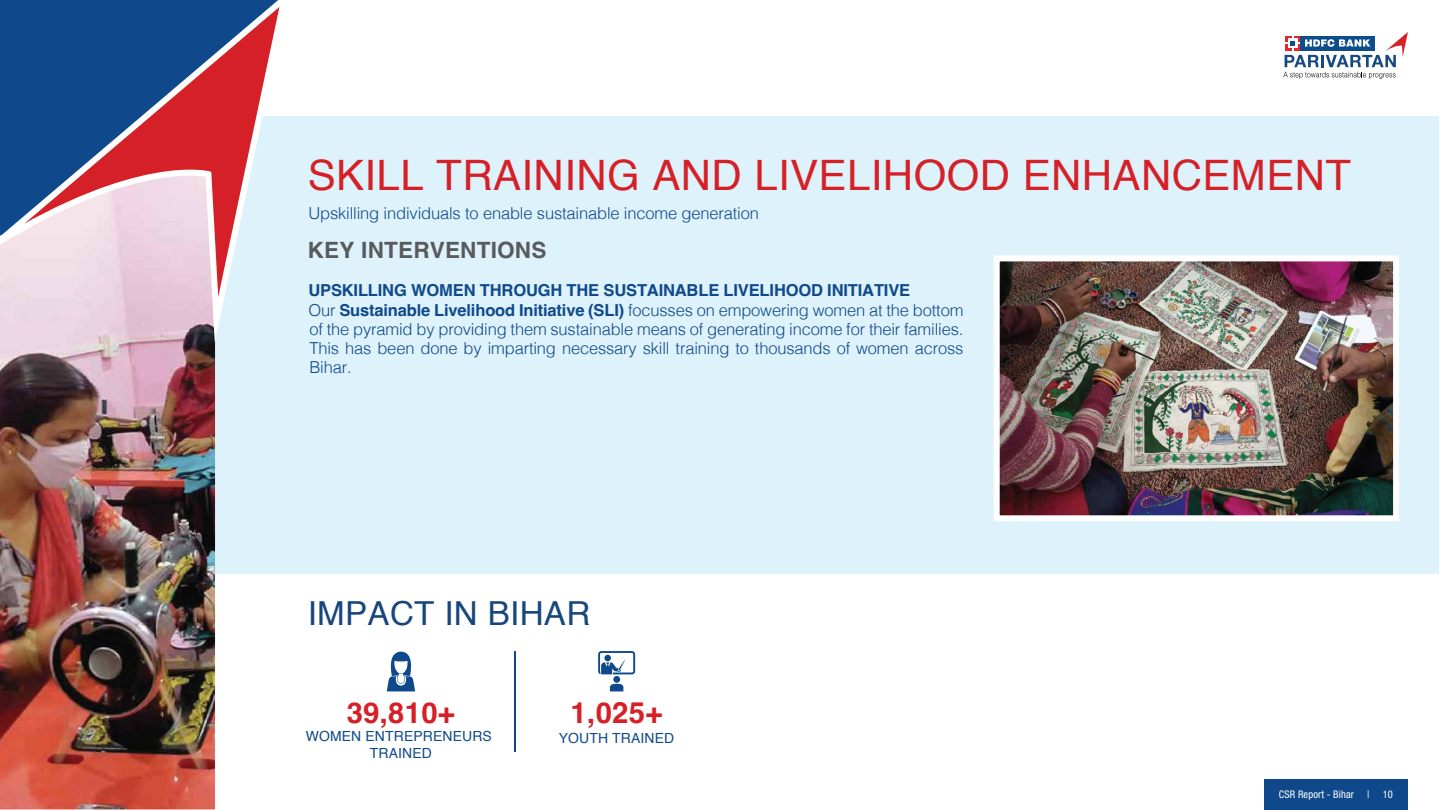
<style>
.page{position:relative;width:1440px;height:810px;background:#fff}
.page>*{position:absolute;margin:0;border:0;box-sizing:border-box;transform-origin:0 0}
.t1{font:41.92px "Helvetica";letter-spacing:.01em;color:#d62027}
.t2{font:33.08px "Helvetica";letter-spacing:.01em;color:#17467c}
.t3{font:700 29.25px "Helvetica";letter-spacing:.01em;color:#d62027}
.t4{font:700 22.5px "Helvetica";letter-spacing:.01em;color:#585a5b}
.t5{font:300 16.5px/19.4px "Helvetica";letter-spacing:-.01em;color:#10498b}
.t6{font:13.95px/18px "Helvetica";letter-spacing:.01em;color:#10498b;text-align:center}
.t7{font:condensed 10.5px "Helvetica Neue LT Std";letter-spacing:.01em;color:#fff}
.s1{font-weight:700}
</style>
<div class="page">
<div style="left:199px;top:116px;width:1240px;height:457px;background:#def2fb"></div>
<img style="left:0;top:327px;width:286px;height:482px">
<hr style="left:514px;top:651px;width:1px;height:100px;background:#10498b">
<svg style="left:387px;top:651px;width:28px;height:40px"></svg>
<div style="left:613px;top:676px;width:7px;height:7px;background:#10498b;border-radius:50%"></div>
<svg style="left:598px;top:651px;width:37px;height:23px"></svg>
<svg style="left:610px;top:684px;width:13px;height:7px"></svg>
<img style="left:1001px;top:262px;width:391px;height:252px">
<div style="left:994px;top:255px;width:405px;height:266px;border:6px solid #fff"></div>
<svg style="left:1283px;top:32px;width:125px;height:47px"></svg>
<div style="left:1264px;top:779px;width:144px;height:31px;background:#10498b"></div>
<svg style="left:0;top:0;width:280px;height:327px;background:#9887a5"></svg>
<h1 class="t1" style="left:308px;top:143px;width:1045px">SKILL TRAINING AND LIVELIHOOD ENHANCEMENT</h1>
<p class="t5" style="left:308px;top:202px;width:452px">Upskilling individuals to enable sustainable income generation</p>
<h3 class="t4" style="left:308px;top:236px;width:240px">KEY INTERVENTIONS</h3>
<p class="t5" style="left:308px;top:280px;width:657px"><span class="s1">UPSKILLING WOMEN THROUGH THE SUSTAINABLE LIVELIHOOD INITIATIVE<br></span>Our <span class="s1">Sustainable Livelihood Initiative (SLI)</span> focusses on empowering women at the bottom of the pyramid by providing them sustainable means of generating income for their families.<br>This has been done by imparting necessary skill training to thousands of women across Bihar.</p>
<h2 class="t2" style="left:308px;top:588px;width:284px">IMPACT IN BIHAR</h2>
<h3 class="t3" style="left:347px;top:694px;width:110px">39,810+</h3>
<p class="t6" style="left:306px;top:727px;width:188px">WOMEN ENTREPRENEURS<br>TRAINED</p>
<h3 class="t3" style="left:571px;top:694px;width:93px">1,025+</h3>
<p class="t6" style="left:559px;top:729px;width:117px">YOUTH TRAINED</p>
<p class="t7" style="left:1279px;top:788px;width:76px">CSR Report - Bihar</p>
<p class="t7" style="left:1367px;top:788px;width:4px">|</p>
<p class="t7" style="left:1383px;top:788px;width:12px">10</p>
</div>
